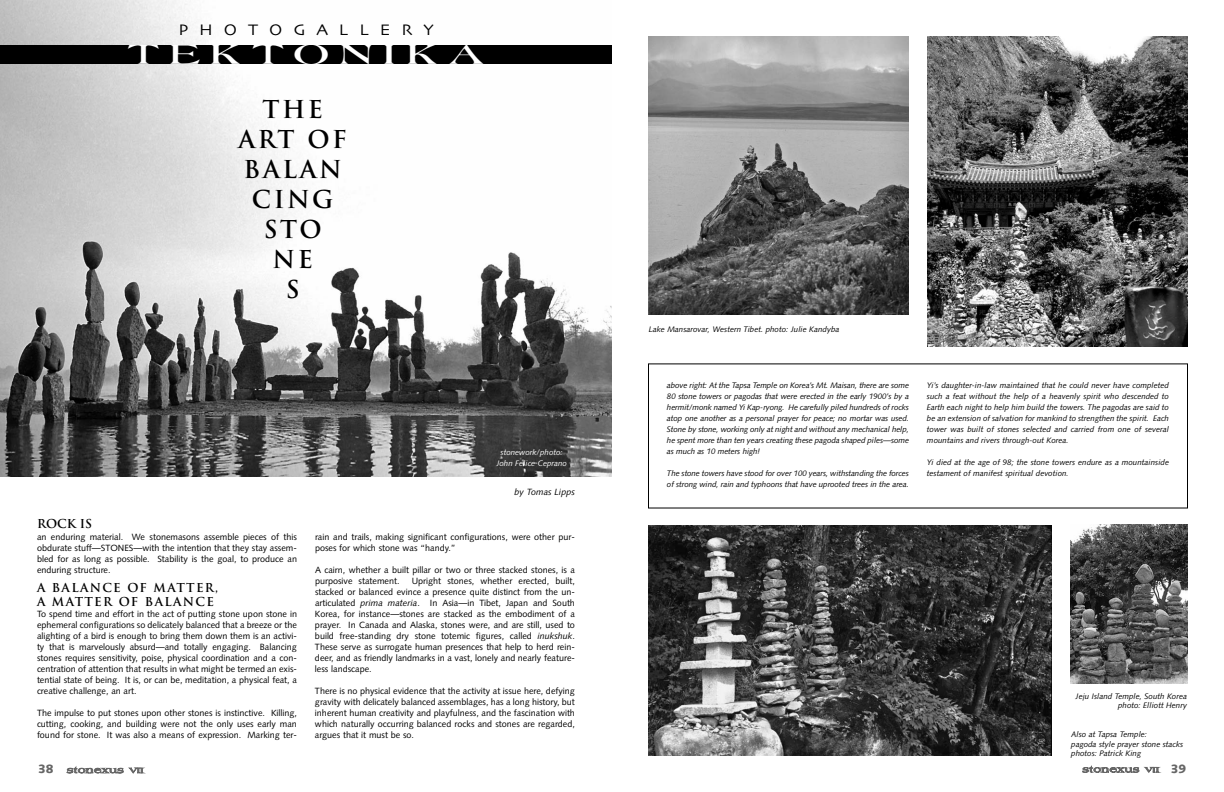
<style>
.page{position:relative;width:1224px;height:792px;background:#fff}
.page>*{position:absolute;margin:0;border:0;box-sizing:border-box;transform-origin:0 0}
.t1{font:700 24px/30px "Trajan";letter-spacing:.105em;color:#000;text-align:center}
.t2{font:24px "Jade Extended";letter-spacing:.42em;color:#fff;scale:1.1 1}
.t3{font:16px "Skia";letter-spacing:.62em;color:#000;scale:1.1 1}
.t4{font:700 12px/14px "Trajan";letter-spacing:.105em;color:#000}
.t5{font:9px/11px "Syntax";color:#000;text-align:justify}
.t6{font:italic 9px "Syntax";color:#000}
.t7{font:italic 8px/11px "Syntax";color:#000}
.t8{font:italic 8px/11px "Syntax";color:#fff;text-align:center}
.t9{font:7px "Jade Extended";letter-spacing:.1em;color:#666}
.s1{font-style:italic}
.s2{font-family:"Syntax";font-weight:900;font-size:12px}
.s3{font-size:6px}
</style>
<div class="page">
<img style="left:0;top:0;width:612px;height:477px">
<img style="left:648px;top:36px;width:261px;height:279px">
<img style="left:648px;top:525px;width:404px;height:231px">
<img style="left:927px;top:36px;width:261px;height:310px">
<img style="left:1070px;top:525px;width:118px;height:159px">
<div style="left:0;top:45px;width:612px;height:19px;background:#000"></div>
<h2 class="t3" style="left:178px;top:24px;width:234px">PHOTOGALLERY</h2>
<h1 class="t2" style="left:128px;top:43px;width:326px">TEKTONIKA</h1>
<h3 class="t4" style="left:37px;top:516px;width:57px">ROCK IS</h3>
<h1 class="t1" style="left:238px;top:95px;width:110px">THE<br>ART OF<br>BALAN<br>CING<br>STO<br>NE<br>S</h1>
<p class="t8" style="left:496px;top:447px;width:72px">stonework/photo:<br>John Felice Ceprano</p>
<p class="t6" style="left:515px;top:489px;width:62px">by Tomas Lipps</p>
<p class="t5" style="left:37px;top:532px;width:262px">an enduring material. We stonemasons assemble pieces of this obdurate stuff—STONES—with the intention that they stay assem&shy;bled for as long as possible. Stability is the goal, to produce an enduring structure.</p>
<h3 class="t4" style="left:37px;top:581px;width:183px">A BALANCE OF MATTER,<br>A MATTER OF BALANCE</h3>
<p class="t5" style="left:37px;top:609px;width:262px">To spend time and effort in the act of putting stone upon stone in ephemeral configurations so delicately balanced that a breeze or the alighting of a bird is enough to bring them down them is an activi&shy;ty that is marvelously absurd—and totally engaging. Balancing stones requires sensitivity, poise, physical coordination and a con&shy;centration of attention that results in what might be termed an exis&shy;tential state of being. It is, or can be, meditation, a physical feat, a creative challenge, an art.</p>
<p class="t5" style="left:37px;top:708px;width:262px">The impulse to put stones upon other stones is instinctive. Killing, cutting, cooking, and building were not the only uses early man found for stone. It was also a means of expression. Marking ter-</p>
<p class="t5" style="left:315px;top:532px;width:262px">rain and trails, making significant configurations, were other pur&shy;poses for which stone was “handy.”</p>
<p class="t5" style="left:315px;top:565px;width:262px">A cairn, whether a built pillar or two or three stacked stones, is a purposive statement.</p>
<p class="t5" style="left:315px;top:576px;width:262px;text-indent:97px">Upright stones, whether erected, built, stacked or balanced evince a presence quite distinct from the un&shy;articulated <span class="s1">prima materia</span>. In Asia—in Tibet, Japan and South Korea, for instance—stones are stacked as the embodiment of a prayer. In Canada and Alaska, stones were, and are still, used to build free-standing dry stone totemic figures, called <span class="s1">inukshuk</span>.<br>These serve as surrogate human presences that help to herd rein&shy;deer, and as friendly landmarks in a vast, lonely and nearly feature&shy;less landscape.</p>
<p class="t5" style="left:315px;top:686px;width:262px">There is no physical evidence that the activity at issue here, defying gravity with delicately balanced assemblages, has a long history, but inherent human creativity and playfulness, and the fascination with which naturally occurring balanced rocks and stones are regarded, argues that it must be so.</p>
<p class="t7" style="left:649px;top:325px;width:192px">Lake Mansarovar, Western Tibet. photo: Julie Kandyba</p>
<p class="t7" style="left:667px;top:381px;width:244px;text-align:justify">above right: At the Tapsa Temple on Korea’s Mt. Maisan, there are some 80 stone towers or pagodas that were erected in the early 1900’s by a hermit/monk named Yi Kap-ryong. He carefully piled hundreds of rocks atop one another as a personal prayer for peace; no mortar was used.<br>Stone by stone, working only at night and without any mechanical help, he spent more than ten years creating these pagoda shaped piles—some as much as 10 meters high!</p>
<p class="t7" style="left:667px;top:469px;width:244px">The stone towers have stood for over 100 years, withstanding the forces of strong wind, rain and typhoons that have uprooted trees in the area.</p>
<p class="t7" style="left:927px;top:381px;width:244px;text-align:justify">Yi’s daughter-in-law maintained that he could never have completed such a feat without the help of a heavenly spirit who descended to Earth each night to help him build the towers. The pagodas are said to be an extension of salvation for mankind to strengthen the spirit. Each tower was built of stones selected and carried from one of several mountains and rivers through-out Korea.</p>
<p class="t7" style="left:927px;top:458px;width:244px">Yi died at the age of 98; the stone towers endure as a mountainside testament of manifest spiritual devotion.</p>
<p class="t7" style="left:1076px;top:692px;width:113px;line-height:9.6px;text-align:right">Jeju Island Temple, South Korea photo: Elliott Henry</p>
<p class="t7" style="left:1071px;top:730px;width:113px;line-height:9.6px">Also at Tapsa Temple:<br>pagoda style prayer stone stacks photos: Patrick King</p>
<p class="t9" style="left:38px;top:767px;width:107px"><span class="s2">38</span> stonexus <span class="s3">VII</span></p>
<p class="t9" style="left:1083px;top:766px;width:105px">stonexus <span class="s3">VII</span> <span class="s2">39</span></p>
</div>
